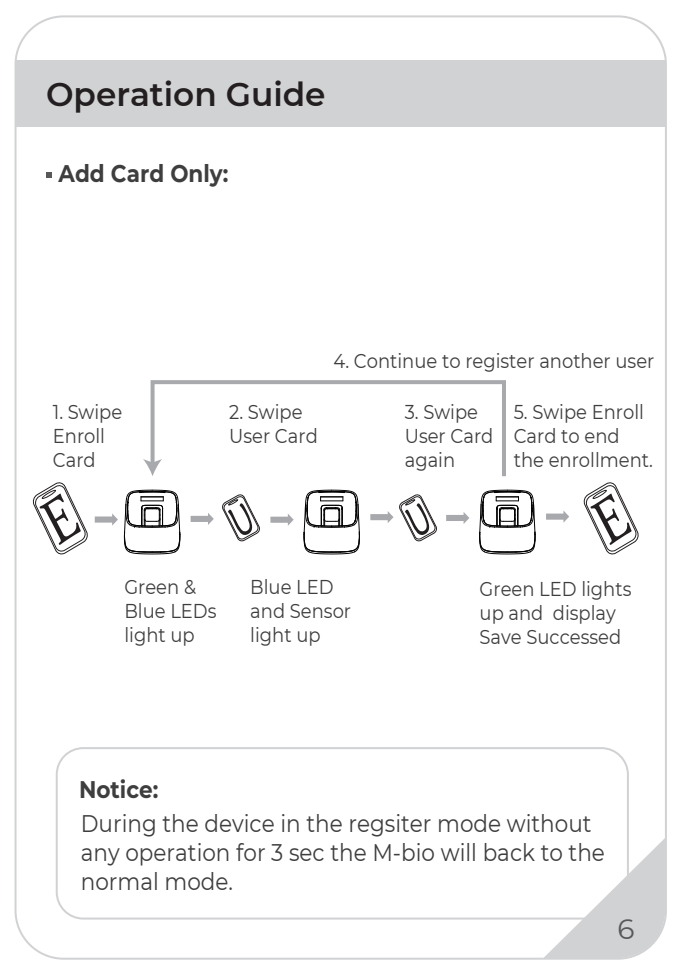
<style>
.page{position:relative;width:681px;height:976px;background:#fff}
.page>*{position:absolute;margin:0;border:0;box-sizing:border-box;transform-origin:0 0}
.t1{font:600 32.8px "Montserrat";color:#231f20}
.t2{font:28px "Montserrat";color:#57585a}
.t3{font:24px/28.8px "Montserrat";color:#3e3e3f;scale:.9 1}
.t4{font:700 24px "Montserrat";color:#3e3e3f;scale:.9 1}
.t5{font:20px/24px "Montserrat";color:#3e3e3f;scale:.9 1}
</style>
<div class="page">
<svg style="left:542px;top:837px;width:123px;height:121px"></svg>
<div style="left:56px;top:746px;width:572px;height:173px;border:2px solid #d1d2d4;border-radius:26px"></div>
<div style="left:16px;top:60px;width:649px;height:67px;background:#d1d2d4"></div>
<svg style="left:32px;top:482px;width:56px;height:73px"></svg>
<svg style="left:583px;top:482px;width:55px;height:73px"></svg>
<svg style="left:190px;top:513px;width:24px;height:12px"></svg>
<svg style="left:270px;top:514px;width:23px;height:11px"></svg>
<svg style="left:95px;top:489px;width:86px;height:65px"></svg>
<svg style="left:303px;top:489px;width:57px;height:65px"></svg>
<svg style="left:446px;top:512px;width:23px;height:12px"></svg>
<svg style="left:546px;top:510px;width:23px;height:12px"></svg>
<svg style="left:479px;top:489px;width:56px;height:65px"></svg>
<svg style="left:222px;top:494px;width:38px;height:48px"></svg>
<svg style="left:370px;top:494px;width:67px;height:48px"></svg>
<svg style="left:150px;top:380px;width:356px;height:97px"></svg>
<svg style="left:143px;top:459px;width:19px;height:17px"></svg>
<svg style="left:46px;top:172px;width:5px;height:5px"></svg>
<h1 class="t1" style="left:46px;top:71px;width:281px">Operation Guide</h1>
<p class="t4" style="left:59px;top:156px;width:190px">Add Card Only:</p>
<p class="t5" style="left:53px;top:398px;width:79px">1. Swipe<br>Enroll<br>Card</p>
<p class="t5" style="left:229px;top:398px;width:100px">2. Swipe<br>User Card</p>
<p class="t5" style="left:333px;top:348px;width:358px">4. Continue to register another user</p>
<p class="t5" style="left:404px;top:398px;width:100px">3. Swipe<br>User Card again</p>
<p class="t5" style="left:513px;top:398px;width:156px">5. Swipe Enroll<br>Card to end the enrollment.</p>
<p class="t5" style="left:124px;top:574px;width:104px">Green &amp;<br>Blue LEDs light up</p>
<p class="t5" style="left:250px;top:574px;width:113px">Blue LED and Sensor light up</p>
<p class="t5" style="left:479px;top:576px;width:170px">Green LED lights up and display<br>Save Successed</p>
<p class="t4" style="left:79px;top:771px;width:90px">Notice:</p>
<p class="t3" style="left:81px;top:808px;width:583px">During the device in the regsiter mode without any operation for 3 sec the M-bio will back to the normal mode.</p>
<h2 class="t2" style="left:617px;top:909px;width:19px">6</h2>
</div>
